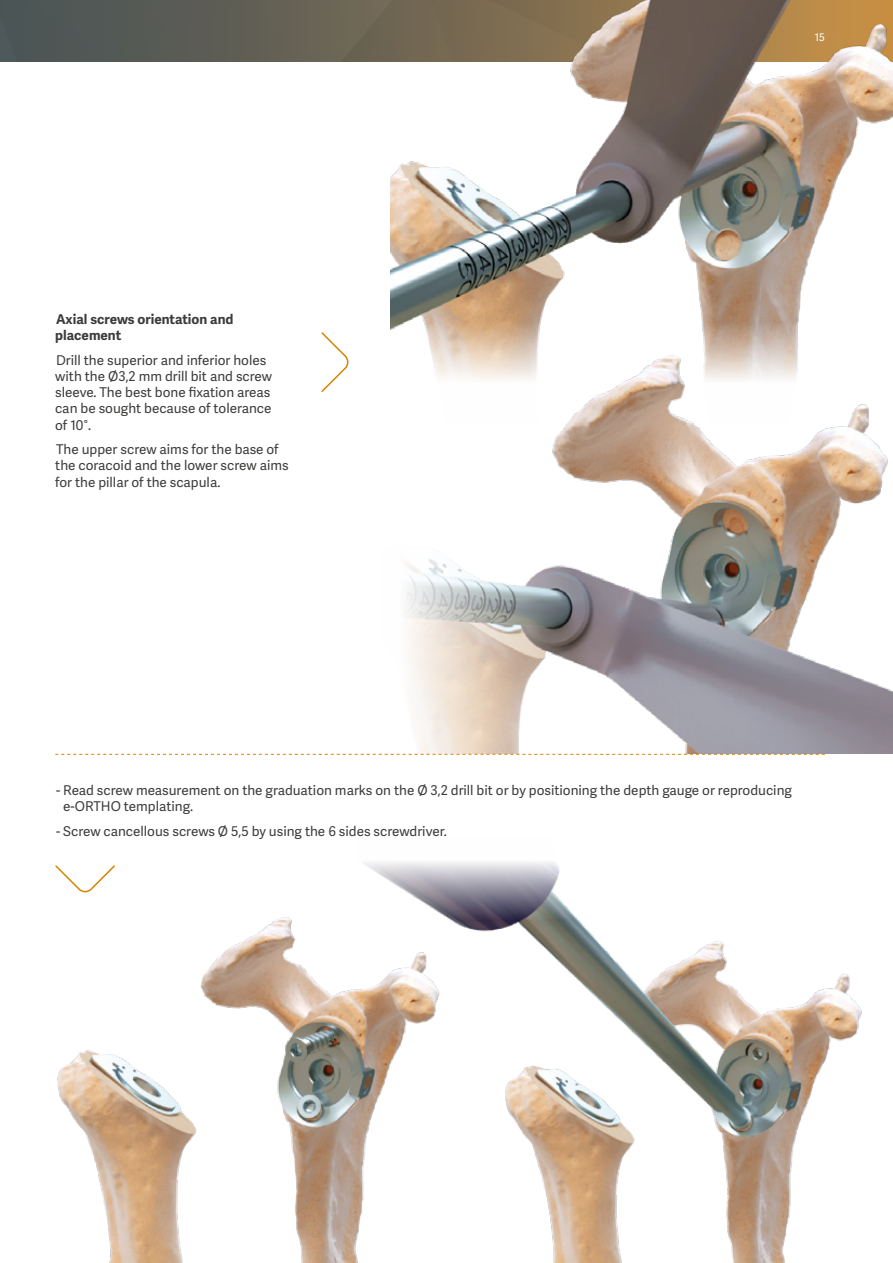
<style>
.page{position:relative;width:893px;height:1263px;background:#fff}
.page>*{position:absolute;margin:0;border:0;box-sizing:border-box;transform-origin:0 0}
.t1{font:13.5px/16.2px "Adelle Sans";color:#3c3c3b}
.t2{font:700 13.5px/16.2px "Adelle Sans";color:#3c3c3b}
.t3{font:10.5px "Adelle Sans";color:#fff}
</style>
<div class="page">
<img style="left:0;top:0;width:391px;height:61px">
<img style="left:391px;top:0;width:502px;height:198px">
<svg style="left:321px;top:332px;width:28px;height:60px"></svg>
<img style="left:380px;top:198px;width:513px;height:556px">
<svg style="left:55px;top:754px;width:770px;height:1px"></svg>
<img style="left:55px;top:865px;width:301px;height:398px">
<img style="left:356px;top:862px;width:506px;height:401px">
<p class="t2" style="left:55px;top:311px;width:180px">Axial screws orientation and placement</p>
<p class="t1" style="left:55px;top:352px;width:218px">Drill the superior and inferior holes with the Ø3,2 mm drill bit and screw sleeve. The best bone fixation areas can be sought because of tolerance of 10°.</p>
<p class="t1" style="left:55px;top:442px;width:235px">The upper screw aims for the base of the coracoid and the lower screw aims for the pillar of the scapula.</p>
<p class="t3" style="left:815px;top:31px;width:12px">15</p>
<p class="t1" style="left:63px;top:782px;width:730px;text-indent:-7px">- Read screw measurement on the graduation marks on the Ø 3,2 drill bit or by positioning the depth gauge or reproducing e-ORTHO templating.</p>
<p class="t1" style="left:56px;top:823px;width:392px">- Screw cancellous screws Ø 5,5 by using the 6 sides screwdriver.</p>
</div>
